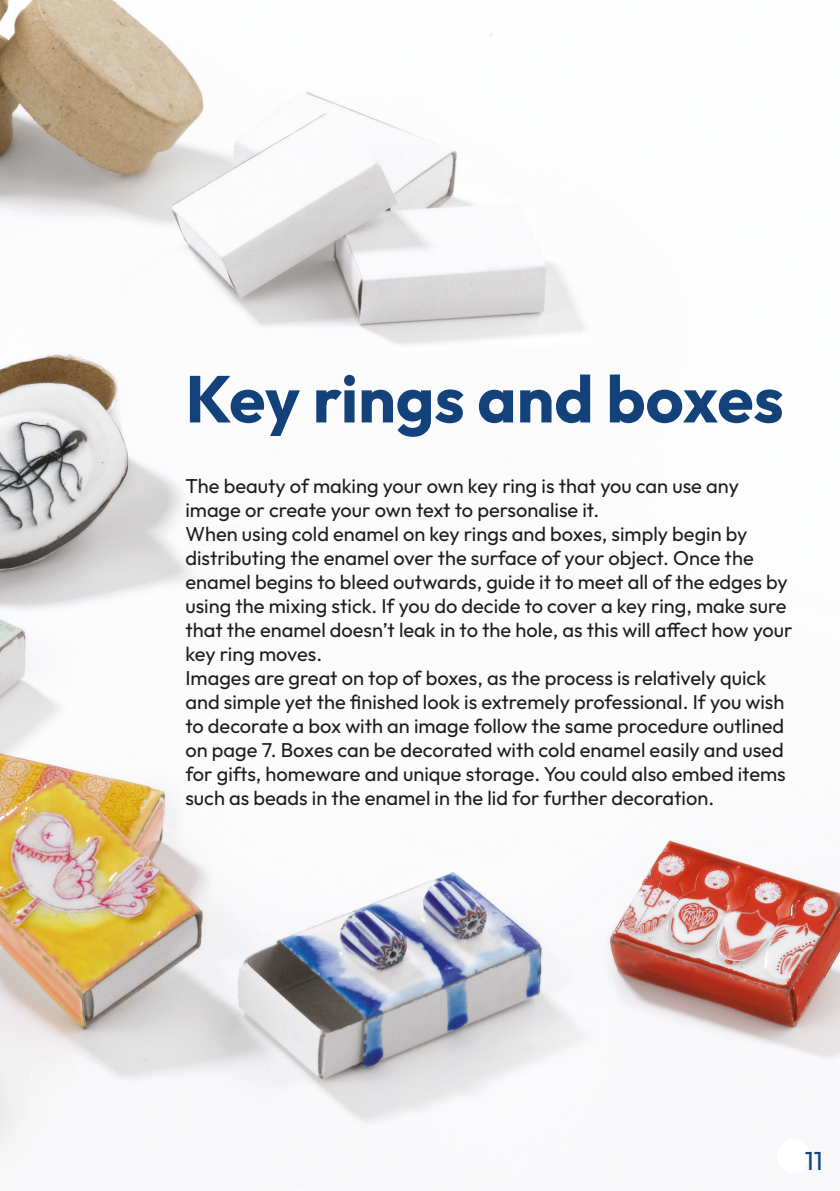
<style>
.page{position:relative;width:840px;height:1191px;background:#fff}
.page>*{position:absolute;margin:0;border:0;box-sizing:border-box;transform-origin:0 0}
.t1{font:700 66px "Outfit";color:#13427a}
.t2{font:26px "Outfit";color:#13437d}
.t3{font:20px/24px "Outfit";color:#1d1d1b}
</style>
<div class="page">
<img style="left:0;top:0;width:839px;height:1188px">
<div style="left:776px;top:1139px;width:33px;height:34px;background:#fff;border-radius:50%"></div>
<p class="t1" style="left:185px;top:355px;width:599px">Key rings and boxes</p>
<p class="t3" style="left:185px;top:474px;width:555px">The beauty of making your own key ring is that you can use any image or create your own text to personalise it.</p>
<p class="t3" style="left:185px;top:522px;width:608px">When using cold enamel on key rings and boxes, simply begin by distributing the enamel over the surface of your object. Once the enamel begins to bleed outwards, guide it to meet all of the edges by using the mixing stick. If you do decide to cover a key ring, make sure that the enamel doesn’t leak in to the hole, as this will affect how your key ring moves.</p>
<p class="t3" style="left:185px;top:666px;width:601px">Images are great on top of boxes, as the process is relatively quick and simple yet the finished look is extremely professional. If you wish to decorate a box with an image follow the same procedure outlined on page 7. Boxes can be decorated with cold enamel easily and used for gifts, homeware and unique storage. You could also embed items such as beads in the enamel in the lid for further decoration.</p>
<p class="t2" style="left:804px;top:1144px;width:20px">11</p>
</div>
